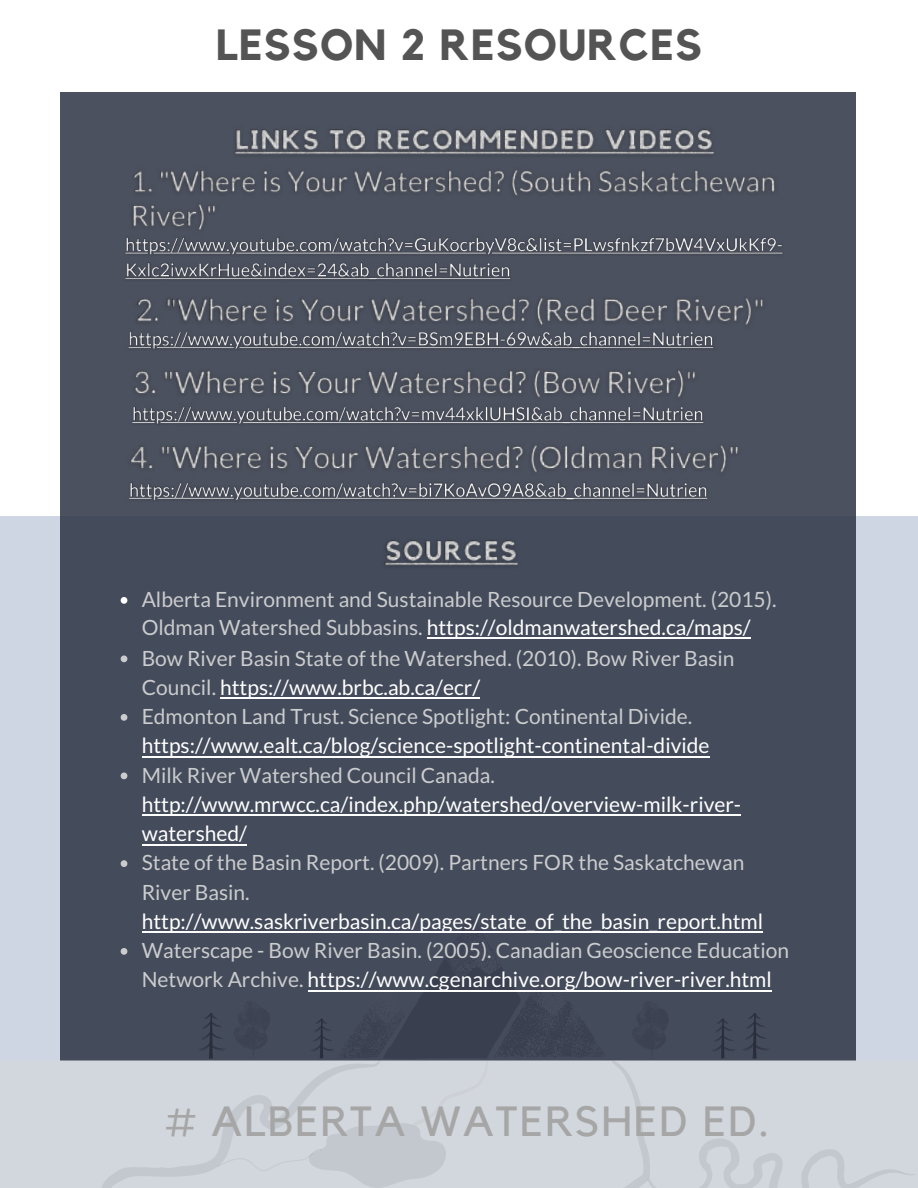
<style>
.page{position:relative;width:918px;height:1188px;background:#fff}
.page>*{position:absolute;margin:0;border:0;box-sizing:border-box;transform-origin:0 0}
.t1{font:700 43.5px "Kollektif";letter-spacing:.03em;color:#545454}
.t2{font:42px "Kollektif";letter-spacing:.05em;color:#a6a6a6}
.t3{font:21px/29.2px "Lato";color:#cbcccd}
.t4{font:21px/29.2px "Lato";color:#fff}
.s1{color:#fff}
</style>
<div class="page">
<div style="left:0;top:516px;width:917px;height:672px;background:#cdd6e2"></div>
<div style="left:60px;top:92px;width:795px;height:968px;background:#444b5b"></div>
<div style="left:0;top:1060px;width:918px;height:128px;background:linear-gradient(to right,#d0d5db,#d1d6dc)"></div>
<img style="left:234px;top:129px;width:481px;height:25px">
<img style="left:132px;top:170px;width:643px;height:58px">
<img style="left:125px;top:228px;width:658px;height:52px">
<img style="left:136px;top:298px;width:627px;height:27px">
<img style="left:128px;top:323px;width:592px;height:26px">
<img style="left:134px;top:369px;width:561px;height:29px">
<img style="left:132px;top:407px;width:572px;height:17px">
<img style="left:130px;top:445px;width:608px;height:28px">
<img style="left:129px;top:482px;width:579px;height:18px">
<img style="left:384px;top:540px;width:134px;height:25px">
<svg style="left:121px;top:597px;width:6px;height:7px"></svg>
<svg style="left:121px;top:656px;width:6px;height:6px"></svg>
<svg style="left:121px;top:714px;width:6px;height:7px"></svg>
<svg style="left:121px;top:773px;width:6px;height:6px"></svg>
<svg style="left:121px;top:860px;width:6px;height:7px"></svg>
<svg style="left:121px;top:948px;width:6px;height:7px"></svg>
<hr style="left:427px;top:638px;width:323px;height:1px;background:#fff">
<hr style="left:220px;top:698px;width:260px;height:1px;background:#fff">
<hr style="left:142px;top:756px;width:567px;height:2px;background:#fff">
<hr style="left:142px;top:815px;width:599px;height:1px;background:#fff">
<hr style="left:142px;top:844px;width:105px;height:1px;background:#fff">
<hr style="left:142px;top:932px;width:621px;height:1px;background:#fff">
<hr style="left:308px;top:990px;width:464px;height:2px;background:#fff">
<h1 class="t1" style="left:216px;top:25px;width:487px">LESSON 2 RESOURCES</h1>
<p class="t3" style="left:142px;top:585px;width:636px;line-height:27.6px">Alberta Environment and Sustainable Resource Development. (2015).<br>Oldman Watershed Subbasins. <span class="s1">https://oldmanwatershed.ca/maps/</span></p>
<p class="t3" style="left:142px;top:643px;width:594px">Bow River Basin State of the Watershed. (2010). Bow River Basin<br>Council. <span class="s1">https://www.brbc.ab.ca/ecr/<br></span>Edmonton Land Trust. Science Spotlight: Continental Divide.</p>
<p class="t4" style="left:142px;top:731px;width:569px">https://www.ealt.ca/blog/science-spotlight-continental-divide</p>
<p class="t3" style="left:142px;top:760px;width:355px">Milk River Watershed Council Canada.</p>
<p class="t4" style="left:142px;top:789px;width:601px">http://www.mrwcc.ca/index.php/watershed/overview-milk-river&shy;watershed/</p>
<p class="t3" style="left:142px;top:848px;width:604px">State of the Basin Report. (2009). Partners FOR the Saskatchewan<br>River Basin.</p>
<p class="t4" style="left:142px;top:906px;width:623px">http://www.saskriverbasin.ca/pages/state_of_the_basin_report.html</p>
<p class="t3" style="left:142px;top:935px;width:649px">Waterscape - Bow River Basin. (2005). Canadian Geoscience Education<br>Network Archive. <span class="s1">https://www.cgenarchive.org/bow-river-river.html</span></p>
<h2 class="t2" style="left:166px;top:1102px;width:605px"># ALBERTA WATERSHED ED.</h2>
</div>
